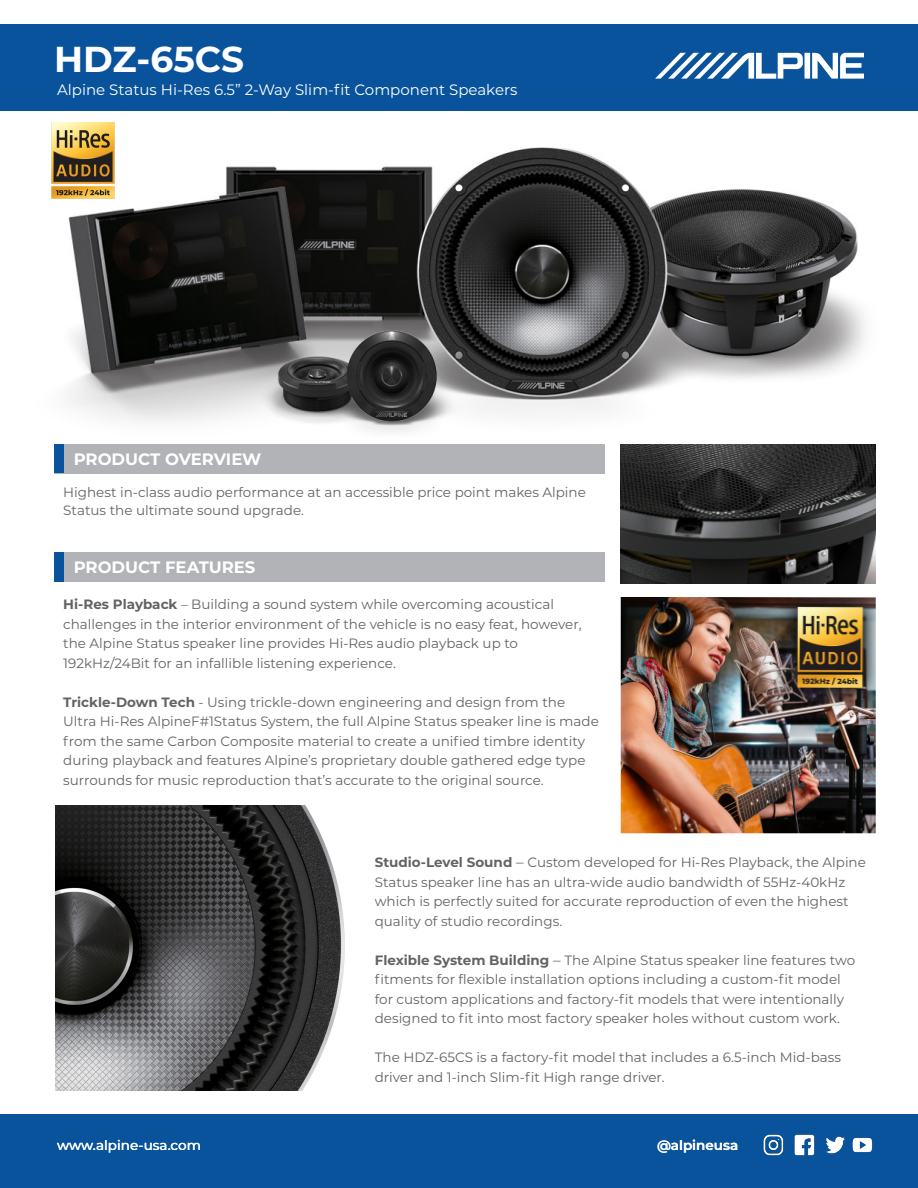
<style>
.page{position:relative;width:918px;height:1188px;background:#fff}
.page>*{position:absolute;margin:0;border:0;box-sizing:border-box;transform-origin:0 0}
.t1{font:700 36px "Montserrat";color:#fff}
.t2{font:700 16.5px "Montserrat";color:#fff}
.t3{font:15px "Montserrat";color:#fff}
.t4{font:13.5px/19.5px "Montserrat";color:#636366}
.t5{font:500 13.5px "Montserrat";color:#fff}
.t6{font:600 13.5px "Montserrat";color:#fff}
.s1{font-weight:700}
.s2{font-family:"Nunito Sans"}
.s3{font-family:"Nunito Sans";font-size:15px}
</style>
<div class="page">
<img style="left:51px;top:122px;width:814px;height:331px">
<img style="left:51px;top:123px;width:80px;height:86px">
<img style="left:621px;top:597px;width:255px;height:236px">
<img style="left:621px;top:444px;width:255px;height:140px">
<div style="left:54px;top:552px;width:551px;height:30px;background:#b2b3b7"></div>
<div style="left:54px;top:552px;width:9px;height:30px;background:#09539d"></div>
<img style="left:56px;top:806px;width:289px;height:285px">
<div style="left:54px;top:444px;width:551px;height:29px;background:#b2b3b7"></div>
<div style="left:54px;top:444px;width:9px;height:29px;background:#09539d"></div>
<div style="left:0;top:24px;width:918px;height:87px;background:#09539d"></div>
<svg style="left:655px;top:53px;width:209px;height:26px"></svg>
<div style="left:0;top:1115px;width:918px;height:73px;background:#09539d"></div>
<img style="left:763px;top:1134px;width:110px;height:22px">
<p class="t1" style="left:54px;top:33px;width:192px">HDZ-65CS</p>
<p class="t3" style="left:57px;top:79px;width:462px">Alpine Status Hi-Res 6.5” 2-Way Slim-fit Component Speakers</p>
<p class="t2" style="left:74px;top:447px;width:189px">PRODUCT OVERVIEW</p>
<p class="t4" style="left:63px;top:483px;width:524px;line-height:18px">Highest in-class audio performance at an accessible price point makes Alpine<br>Status the ultimate sound upgrade.</p>
<p class="t2" style="left:74px;top:555px;width:183px">PRODUCT FEATURES</p>
<p class="t4" style="left:63px;top:594px;width:520px"><span class="s1">Hi-Res Playback</span> <span class="s2">–</span> Building a sound system while overcoming acoustical challenges in the interior environment of the vehicle is no easy feat, however, the Alpine Status speaker line provides Hi-Res audio playback up to 192kHz/24Bit for an infallible listening experience.</p>
<p class="t4" style="left:63px;top:692px;width:537px"><span class="s1">Trickle-Down Tech</span> - Using trickle-down engineering and design from the Ultra Hi-Res AlpineF#1Status System, the full Alpine Status speaker line is made from the same Carbon Composite material to create a unified timbre identity during playback and features Alpine’s proprietary double gathered edge type surrounds for music reproduction that’s accurate to the original source.</p>
<p class="t4" style="left:375px;top:852px;width:493px"><span class="s1">Studio-Level Sound</span> <span class="s3">–</span> Custom developed for Hi-Res Playback, the Alpine Status speaker line has an ultra-wide audio bandwidth of 55Hz-40kHz which is perfectly suited for accurate reproduction of even the highest quality of studio recordings.</p>
<p class="t4" style="left:375px;top:950px;width:482px"><span class="s1">Flexible System Building</span> <span class="s3">–</span> The Alpine Status speaker line features two fitments for flexible installation options including a custom-fit model for custom applications and factory-fit models that were intentionally designed to fit into most factory speaker holes without custom work.</p>
<p class="t4" style="left:375px;top:1047px;width:468px">The HDZ-65CS is a factory-fit model that includes a 6.5-inch Mid-bass driver and 1-inch Slim-fit High range driver.</p>
<p class="t5" style="left:57px;top:1136px;width:145px">www.alpine-usa.com</p>
<p class="t6" style="left:657px;top:1135px;width:83px">@alpineusa</p>
</div>
